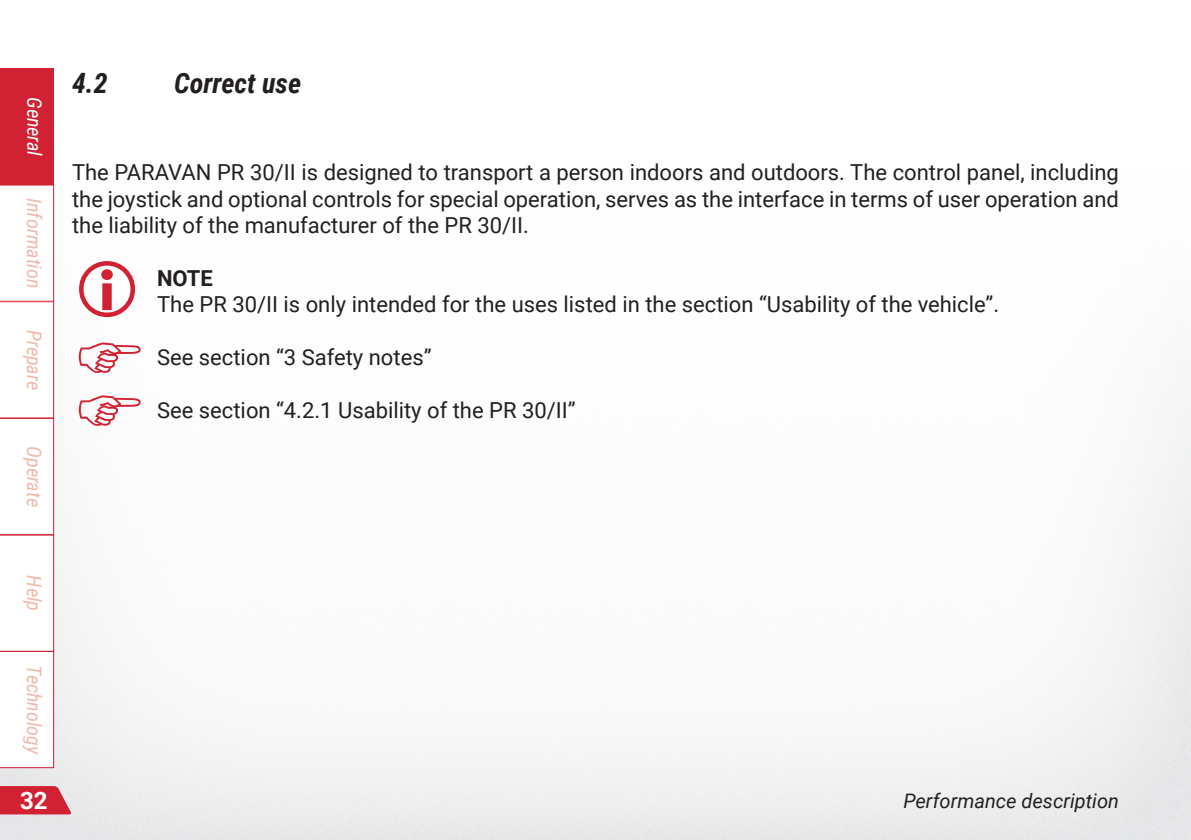
<style>
.page{position:relative;width:1191px;height:840px;background:#fff}
.page>*{position:absolute;margin:0;border:0;box-sizing:border-box;transform-origin:0 0}
.t1{font:italic 700 28px "Roboto Condensed";color:#231f20}
.t2{font:700 24px "Roboto";color:#fff}
.Text-Doku{font:22px/26.4px "Roboto";color:#231f20;text-align:justify}
.t3{font:italic 20px "Roboto Condensed";color:#f0baab}
.t4{font:italic 20px "Roboto";color:#231f20}
.t5{font:italic 20px "Roboto Condensed";color:#fff}
.s1{font-weight:700}
</style>
<div class="page">
<svg style="left:1190px;top:731px;width:1px;height:108px"></svg>
<div style="left:0;top:68px;width:54px;height:117px;background:#d12233"></div>
<svg style="left:0;top:185px;width:54px;height:582px"></svg>
<svg style="left:0;top:785px;width:71px;height:29px"></svg>
<p class="t5" style="left:49px;top:97px;width:61px;rotate:90deg">General</p>
<p class="t3" style="left:48px;top:198px;width:92px;rotate:90deg">Information</p>
<p class="t3" style="left:48px;top:329px;width:61px;rotate:90deg">Prepare</p>
<p class="t3" style="left:48px;top:446px;width:62px;rotate:90deg">Operate</p>
<p class="t3" style="left:48px;top:575px;width:37px;rotate:90deg">Help</p>
<p class="t1" style="left:72px;top:63px;width:37px">4.2</p>
<p class="t1" style="left:174px;top:63px;width:129px">Correct use</p>
<p class="Text-Doku" style="left:72px;top:158px;width:1048px">The PARAVAN PR 30/II is designed to transport a person indoors and outdoors. The control panel, including the joystick and optional controls for special operation, serves as the interface in terms of user operation and the liability of the manufacturer of the PR 30/II.</p>
<p class="Text-Doku" style="left:157px;top:264px;width:843px"><span class="s1">NOTE<br></span>The PR 30/II is only intended for the uses listed in the section “Usability of the vehicle”.</p>
<p class="Text-Doku" style="left:157px;top:343px;width:276px">See section “3 Safety notes”</p>
<p class="Text-Doku" style="left:157px;top:396px;width:420px">See section “4.2.1 Usability of the PR 30/II”</p>
<p class="t3" style="left:48px;top:665px;width:91px;rotate:90deg">Technology</p>
<p class="t2" style="left:20px;top:783px;width:29px">32</p>
<p class="t4" style="left:903px;top:786px;width:217px">Performance description</p>
</div>
